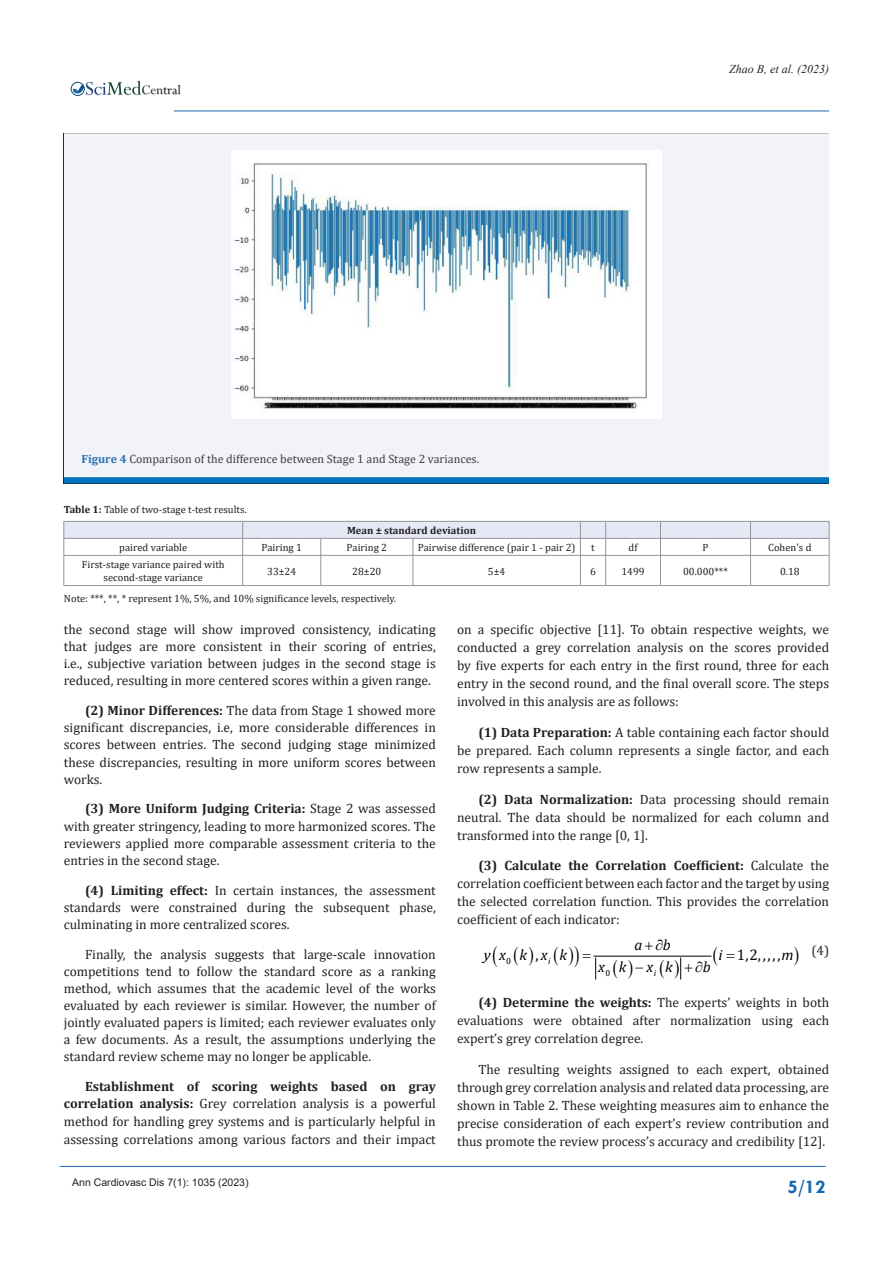
<style>
.page{position:relative;width:893px;height:1263px;background:#fff}
.page>*{position:absolute;margin:0;border:0;box-sizing:border-box;transform-origin:0 0}
.t1{font:700 19.5px "Tw Cen";color:#1768b4}
.t2{font:italic 15.15px "Cambria";letter-spacing:.845em;color:#000}
.t3{font:15.15px "Cambria";color:#000}
.t4{font:14.55px "Perpetua";color:#211e1e}
.t5{font:13.5px/17.1px "Cambria";color:#231f20;text-align:justify}
.t6{font:12px "Cambria";color:#3e3e3f}
.t7{font:italic 12px "Times New Roman";color:#231f20}
.t8{font:10.5px/13.5px "Cambria";color:#231f20;text-align:center}
.t9{font:10.5px "Arial";color:#231f20}
.t10{font:700 10.5px "Cambria";color:#231f20}
.t11{font:8.85px "Cambria";color:#000}
.t12{font:italic 8.85px "Cambria";color:#000}
.s1{font-weight:700;color:#2a71b8}
.s2{font-weight:700}
.s3{font-style:italic}
</style>
<div class="page">
<hr style="left:60px;top:1166px;width:766px;height:1px;background:#1768b4">
<hr style="left:174px;top:111px;width:655px;height:1px;background:#1768b4">
<img style="left:87px;top:85px;width:94px;height:11px">
<div style="left:71px;top:82px;width:14px;height:14px;border:1px solid #074d7c;border-radius:50%"></div>
<svg style="left:73px;top:81px;width:68px;height:14px"></svg>
<hr style="left:594px;top:956px;width:117px;height:1px;background:#000">
<div style="left:64px;top:133px;width:765px;height:344px;background:#f1f3f9"></div>
<div style="left:64px;top:477px;width:765px;height:6px;background:#0072bc"></div>
<img style="left:231px;top:151px;width:430px;height:267px">
<hr style="left:64px;top:555px;width:1px;height:30px;background:#939598">
<hr style="left:242px;top:555px;width:1px;height:30px;background:#939598">
<hr style="left:321px;top:555px;width:1px;height:30px;background:#939598">
<hr style="left:413px;top:555px;width:1px;height:30px;background:#939598">
<svg style="left:64px;top:521px;width:766px;height:35px"></svg>
<hr style="left:580px;top:555px;width:1px;height:30px;background:#939598">
<hr style="left:606px;top:555px;width:54px;height:1px;background:#939598">
<hr style="left:605px;top:555px;width:1px;height:30px;background:#939598">
<hr style="left:660px;top:555px;width:90px;height:1px;background:#939598">
<hr style="left:660px;top:555px;width:1px;height:30px;background:#939598">
<hr style="left:750px;top:555px;width:79px;height:1px;background:#939598">
<hr style="left:750px;top:555px;width:1px;height:30px;background:#939598">
<hr style="left:829px;top:555px;width:1px;height:30px;background:#939598">
<hr style="left:64px;top:585px;width:179px;height:1px;background:#939598">
<hr style="left:243px;top:585px;width:78px;height:1px;background:#939598">
<hr style="left:321px;top:585px;width:92px;height:1px;background:#939598">
<hr style="left:413px;top:585px;width:167px;height:1px;background:#939598">
<svg style="left:580px;top:585px;width:26px;height:1px"></svg>
<hr style="left:606px;top:585px;width:54px;height:1px;background:#939598">
<hr style="left:660px;top:585px;width:90px;height:1px;background:#939598">
<hr style="left:750px;top:585px;width:79px;height:1px;background:#939598">
<svg style="left:593px;top:955px;width:3px;height:24px"></svg>
<svg style="left:680px;top:958px;width:2px;height:21px"></svg>
<p class="t4" style="left:142px;top:81px;width:41px">Central</p>
<p class="t6" style="left:81px;top:452px;width:399px"><span class="s1">Figure 4</span> Comparison of the difference between Stage 1 and Stage 2 variances.</p>
<p class="t8" style="left:64px;top:502px;width:185px"><span class="s2">Table 1:</span> Table of two-stage t-test results.</p>
<p class="t10" style="left:347px;top:523px;width:130px">Mean ± standard deviation</p>
<p class="t7" style="left:729px;top:61px;width:101px">Zhao B, et al. (2023)</p>
<p class="t8" style="left:119px;top:541px;width:70px">paired variable</p>
<p class="t8" style="left:261px;top:541px;width:42px">Pairing 1</p>
<p class="t8" style="left:347px;top:541px;width:42px">Pairing 2</p>
<p class="t8" style="left:418px;top:541px;width:159px">Pairwise difference (pair 1 - pair 2)</p>
<p class="t8" style="left:591px;top:541px;width:5px">t</p>
<p class="t8" style="left:629px;top:541px;width:11px">df</p>
<p class="t8" style="left:702px;top:541px;width:7px">P</p>
<p class="t8" style="left:768px;top:541px;width:45px">Cohen's d</p>
<p class="t8" style="left:82px;top:557px;width:144px">First-stage variance paired with second-stage variance</p>
<p class="t8" style="left:267px;top:564px;width:31px">33±24</p>
<p class="t8" style="left:352px;top:564px;width:31px">28±20</p>
<p class="t8" style="left:488px;top:564px;width:19px">5±4</p>
<p class="t8" style="left:590px;top:564px;width:7px">6</p>
<p class="t8" style="left:621px;top:564px;width:25px">1499</p>
<p class="t8" style="left:683px;top:564px;width:46px">00.000***</p>
<p class="t8" style="left:780px;top:564px;width:21px">0.18</p>
<p class="t8" style="left:64px;top:592px;width:334px">Note: ***, **, * represent 1%, 5%, and 10% significance levels, respectively.</p>
<p class="t5" style="left:64px;top:621px;width:374px">the second stage will show improved consistency, indicating that judges are more consistent in their scoring of entries, i.e., subjective variation between judges in the second stage is reduced, resulting in more centered scores within a given range.</p>
<p class="t5" style="left:64px;top:702px;width:374px;text-indent:21px"><span class="s2">(2) Minor Differences:</span> The data from Stage 1 showed more significant discrepancies, i.e, more considerable differences in scores between entries. The second judging stage minimized these discrepancies, resulting in more uniform scores between works.</p>
<p class="t5" style="left:64px;top:800px;width:374px;text-indent:21px"><span class="s2">(3) More Uniform Judging Criteria:</span> Stage 2 was assessed with greater stringency, leading to more harmonized scores. The reviewers applied more comparable assessment criteria to the entries in the second stage.</p>
<p class="t5" style="left:64px;top:881px;width:374px;text-indent:21px"><span class="s2">(4) Limiting effect:</span> In certain instances, the assessment standards were constrained during the subsequent phase, culminating in more centralized scores.</p>
<p class="t5" style="left:64px;top:945px;width:374px;text-indent:21px">Finally, the analysis suggests that large-scale innovation competitions tend to follow the standard score as a ranking method, which assumes that the academic level of the works evaluated by each reviewer is similar. However, the number of jointly evaluated papers is limited; each reviewer evaluates only a few documents. As a result, the assumptions underlying the standard review scheme may no longer be applicable.</p>
<p class="t5" style="left:64px;top:1078px;width:374px;line-height:17.7px;text-indent:21px"><span class="s2">Establishment of scoring weights based on gray correlation analysis:</span> Grey correlation analysis is a powerful method for handling grey systems and is particularly helpful in assessing correlations among various factors and their impact</p>
<p class="t5" style="left:457px;top:620px;width:374px;line-height:18px">on a specific objective [11]. To obtain respective weights, we conducted a grey correlation analysis on the scores provided by five experts for each entry in the first round, three for each entry in the second round, and the final overall score. The steps involved in this analysis are as follows:</p>
<p class="t5" style="left:457px;top:723px;width:374px;line-height:18px;text-indent:21px"><span class="s2">(1) Data Preparation:</span> A table containing each factor should be prepared. Each column represents a single factor, and each row represents a sample.</p>
<p class="t5" style="left:457px;top:790px;width:374px;line-height:18px;text-indent:21px"><span class="s2">(2) Data Normalization:</span> Data processing should remain neutral. The data should be normalized for each column and transformed into the range [0, 1].</p>
<p class="t5" style="left:457px;top:857px;width:374px;line-height:18px;text-indent:21px"><span class="s2">(3) Calculate the Correlation Coefficient:</span> Calculate the correlation coefficient between each factor and the target by using the selected correlation function. This provides the correlation coefficient of each indicator:</p>
<p class="t11" style="left:506px;top:956px;width:6px">0</p>
<p class="t11" style="left:605px;top:968px;width:6px">0</p>
<p class="t2" style="left:634px;top:934px;width:9px">a</p>
<p class="t2" style="left:655px;top:934px;width:17px">∂b</p>
<p class="t5" style="left:811px;top:942px;width:19px">(4)</p>
<p class="t5" style="left:457px;top:993px;width:374px;line-height:18px;text-indent:21px"><span class="s2">(4) Determine the weights:</span> The experts’ weights in both evaluations were obtained after normalization using each expert’s grey correlation degree.</p>
<p class="t5" style="left:457px;top:1060px;width:374px;line-height:18px;text-indent:21px">The resulting weights assigned to each expert, obtained through grey correlation analysis and related data processing, are shown in Table 2. These weighting measures aim to enhance the precise consideration of each expert’s review contribution and thus promote the review process’s accuracy and credibility [12].</p>
<p class="t2" style="left:484px;top:944px;width:85px">yxkxk</p>
<p class="t2" style="left:719px;top:944px;width:6px">i</p>
<p class="t2" style="left:598px;top:956px;width:30px">x k</p>
<p class="t2" style="left:635px;top:956px;width:39px">−x k</p>
<p class="t2" style="left:695px;top:956px;width:17px">∂b</p>
<p class="t3" style="left:536px;top:946px;width:5px">,</p>
<p class="t3" style="left:737px;top:946px;width:58px">1,2,,,,,<span class="s3">m</span></p>
<p class="t12" style="left:548px;top:955px;width:4px">i</p>
<p class="t12" style="left:654px;top:967px;width:4px">i</p>
<p class="t9" style="left:72px;top:1175px;width:178px">Ann Cardiovasc Dis 7(1): 1035 (2023)</p>
<h1 class="t1" style="left:787px;top:1175px;width:40px">5/12</h1>
</div>
